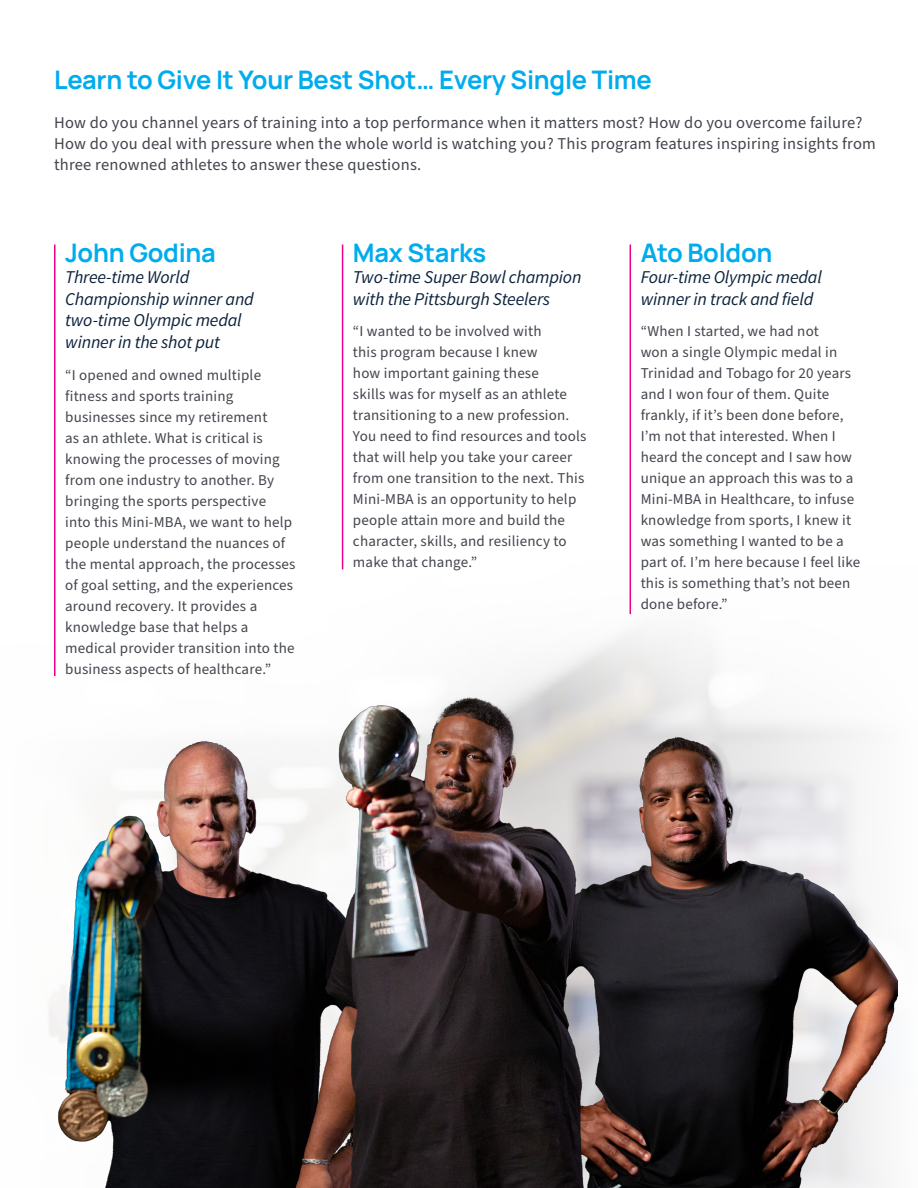
<style>
.page{position:relative;width:918px;height:1188px;background:#fff}
.page>*{position:absolute;margin:0;border:0;box-sizing:border-box;transform-origin:0 0}
.t1{font:200 25.5px "Manrope";letter-spacing:-.01em;color:#00aced}
.t2{font:italic 18px/21.6px "Source Sans Pro";letter-spacing:-.01em;color:#0c223b}
.t3{font:16.5px/21px "Source Sans Pro";letter-spacing:.015em;color:#42454d}
.t4{font:15px/21px "Source Sans Pro";letter-spacing:.015em;color:#42454d}
</style>
<div class="page">
<hr style="left:630px;top:245px;width:1px;height:369px;background:#ed008a">
<img style="left:656px;top:634px;width:242px;height:554px">
<img style="left:49px;top:676px;width:229px;height:512px">
<img style="left:278px;top:570px;width:378px;height:618px">
<hr style="left:342px;top:245px;width:1px;height:324px;background:#ed008a">
<hr style="left:54px;top:245px;width:2px;height:431px;background:#ed008a">
<h1 class="t1" style="left:54px;top:62px;width:599px">Learn to Give It Your Best Shot… Every Single Time</h1>
<p class="t3" style="left:54px;top:112px;width:823px">How do you channel years of training into a top performance when it matters most? How do you overcome failure?<br>How do you deal with pressure when the whole world is watching you? This program features inspiring insights from three renowned athletes to answer these questions.</p>
<h1 class="t1" style="left:65px;top:235px;width:152px">John Godina</h1>
<p class="t2" style="left:65px;top:267px;width:190px">Three-time World<br>Championship winner and two-time Olympic medal winner in the shot put</p>
<p class="t4" style="left:65px;top:365px;width:232px">“I opened and owned multiple fitness and sports training businesses since my retirement<br>as an athlete. What is critical is knowing the processes of moving from one industry to another. By bringing the sports perspective<br>into this Mini-MBA, we want to help people understand the nuances of the mental approach, the processes of goal setting, and the experiences around recovery. It provides a knowledge base that helps a medical provider transition into the business aspects of healthcare.”</p>
<h1 class="t1" style="left:353px;top:235px;width:135px">Max Starks</h1>
<p class="t2" style="left:353px;top:267px;width:230px">Two-time Super Bowl champion with the Pittsburgh Steelers</p>
<p class="t4" style="left:353px;top:321px;width:235px">“I wanted to be involved with<br>this program because I knew<br>how important gaining these<br>skills was for myself as an athlete transitioning to a new profession.<br>You need to find resources and tools that will help you take your career from one transition to the next. This<br>Mini-MBA is an opportunity to help people attain more and build the character, skills, and resiliency to make that change.”</p>
<h1 class="t1" style="left:641px;top:235px;width:133px">Ato Boldon</h1>
<p class="t2" style="left:641px;top:267px;width:183px">Four-time Olympic medal winner in track and field</p>
<p class="t4" style="left:641px;top:321px;width:221px">“When I started, we had not<br>won a single Olympic medal in<br>Trinidad and Tobago for 20 years and I won four of them. Quite frankly, if it’s been done before,<br>I’m not that interested. When I heard the concept and I saw how unique an approach this was to a<br>Mini-MBA in Healthcare, to infuse knowledge from sports, I knew it was something I wanted to be a part of. I’m here because I feel like this is something that’s not been done before.”</p>
</div>
